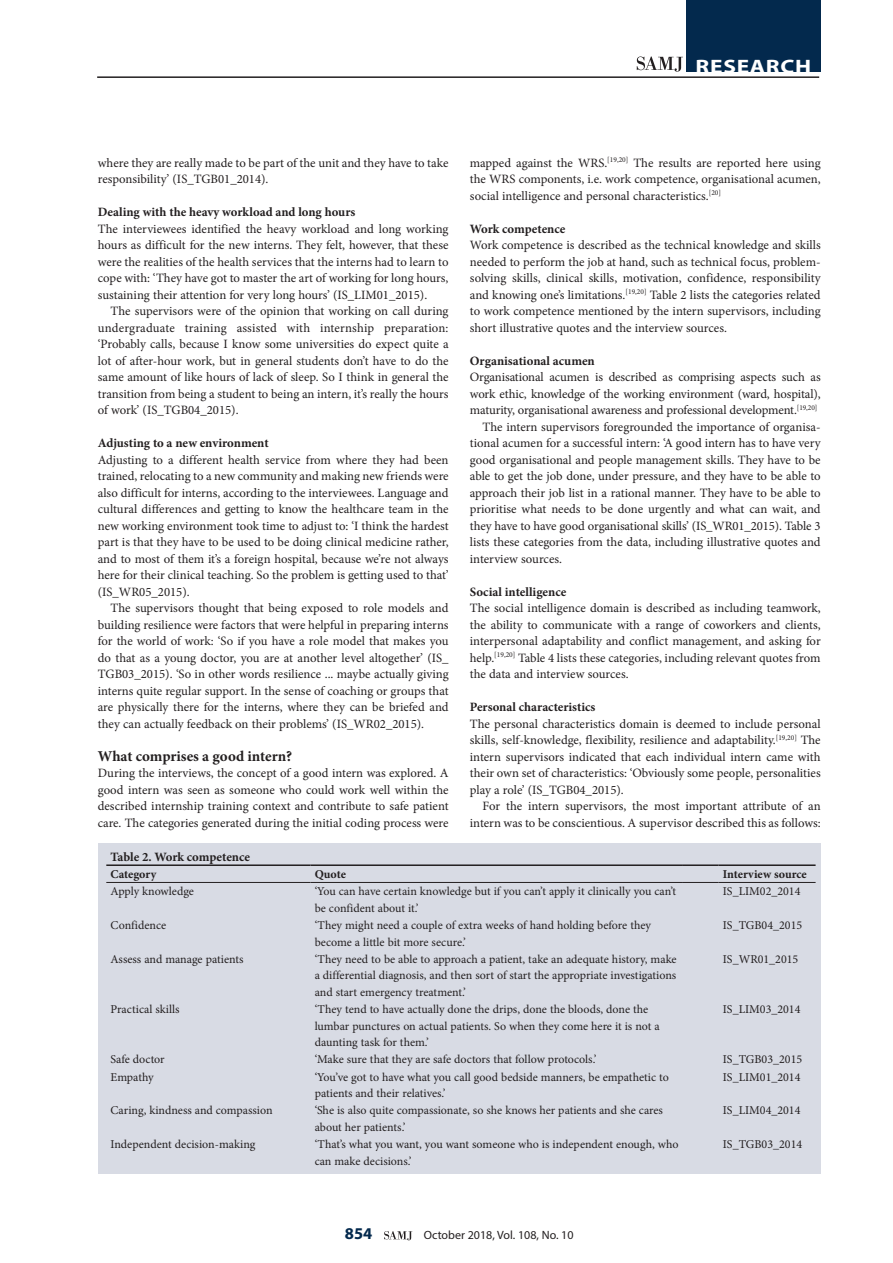
<style>
.page{position:relative;width:893px;height:1263px;background:#fff}
.page>*{position:absolute;margin:0;border:0;box-sizing:border-box;transform-origin:0 0}
.t1{font:700 19.5px "Myriad Pro";letter-spacing:.03em;color:#fff;scale:1.2 1}
.t2{font:700 16.5px "Myriad Pro";color:#03294d}
.C_HEAD{font:700 15px "Minion Pro";color:#231f20}
.BODY_TEXT_1ST_PARAGR{font:12.75px/16.5px "Minion Pro";color:#231f20;text-align:justify}
.BODY_TEXT_INDENT{font:12.75px/16.5px "Minion Pro";color:#231f20;text-align:justify}
.D_HEAD{font:700 12.75px "Minion Pro";color:#231f20}
.TABLE_HEAD{font:700 12.75px "Minion Pro";letter-spacing:-.005em;color:#231f20}
.TABLE_COPY{font:12px/16.5px "Minion Pro";color:#231f20}
.TABLE_FIELD_NAME{font:700 12px "Minion Pro";color:#231f20}
.t3{font:12px "Myriad Pro";color:#231f20}
</style>
<div class="page">
<svg style="left:384px;top:1231px;width:28px;height:9px"></svg>
<hr style="left:97px;top:76px;width:722px;height:2px;background:#231f20">
<div style="left:686px;top:0;width:135px;height:72px;background:#03294d"></div>
<svg style="left:637px;top:57px;width:46px;height:15px"></svg>
<div style="left:98px;top:843px;width:723px;height:330px;background:#d8dbe4"></div>
<hr style="left:106px;top:864px;width:204px;height:2px;background:#231f20">
<hr style="left:310px;top:864px;width:373px;height:2px;background:#231f20">
<hr style="left:683px;top:864px;width:36px;height:2px;background:#231f20">
<hr style="left:719px;top:864px;width:97px;height:2px;background:#231f20">
<hr style="left:106px;top:882px;width:204px;height:1px;background:#231f20">
<hr style="left:310px;top:882px;width:373px;height:1px;background:#231f20">
<hr style="left:683px;top:882px;width:36px;height:1px;background:#231f20">
<hr style="left:719px;top:882px;width:97px;height:1px;background:#231f20">
<h1 class="t1" style="left:696px;top:54px;width:98px">RESEARCH</h1>
<p class="BODY_TEXT_INDENT" style="left:98px;top:154px;width:352px">where they are really made to be part of the unit and they have to take responsibility’ (IS_TGB01_2014).</p>
<h4 class="D_HEAD" style="left:98px;top:203px;width:259px">Dealing with the heavy workload and long hours</h4>
<p class="BODY_TEXT_1ST_PARAGR" style="left:98px;top:220px;width:352px">The interviewees identified the heavy workload and long working hours as difficult for the new interns. They felt, however, that these were the realities of the health services that the interns had to learn to cope with: ‘They have got to master the art of working for long hours, sustaining their attention for very long hours’ (IS_LIM01_2015).</p>
<p class="BODY_TEXT_INDENT" style="left:98px;top:303px;width:352px;text-indent:13px">The supervisors were of the opinion that working on call during undergraduate training assisted with internship preparation: ‘Probably calls, because I know some universities do expect quite a lot of after-hour work, but in general students don’t have to do the same amount of like hours of lack of sleep. So I think in general the transition from being a student to being an intern, it’s really the hours of work’ (IS_TGB04_2015).</p>
<h4 class="D_HEAD" style="left:98px;top:434px;width:172px">Adjusting to a new environment</h4>
<p class="BODY_TEXT_1ST_PARAGR" style="left:98px;top:451px;width:352px">Adjusting to a different health service from where they had been trained, relocating to a new community and making new friends were also difficult for interns, according to the interviewees. Language and cultural differences and getting to know the healthcare team in the new working environment took time to adjust to: ‘I think the hardest part is that they have to be used to be doing clinical medicine rather, and to most of them it’s a foreign hospital, because we’re not always here for their clinical teaching. So the problem is getting used to that’ (IS_WR05_2015).</p>
<p class="BODY_TEXT_INDENT" style="left:98px;top:600px;width:352px;text-indent:13px">The supervisors thought that being exposed to role models and building resilience were factors that were helpful in preparing interns for the world of work: ‘So if you have a role model that makes you do that as a young doctor, you are at another level altogether’ (IS_ TGB03_2015). ‘So in other words resilience ... maybe actually giving interns quite regular support. In the sense of coaching or groups that are physically there for the interns, where they can be briefed and they can actually feedback on their problems’ (IS_WR02_2015).</p>
<h3 class="C_HEAD" style="left:98px;top:745px;width:196px">What comprises a good intern?</h3>
<p class="BODY_TEXT_1ST_PARAGR" style="left:98px;top:765px;width:352px">During the interviews, the concept of a good intern was explored. A good intern was seen as someone who could work well within the described internship training context and contribute to safe patient care. The categories generated during the initial coding process were</p>
<p class="BODY_TEXT_1ST_PARAGR" style="left:470px;top:154px;width:352px">mapped against the WRS.<sup>[19,20]</sup> The results are reported here using the WRS components, i.e. work competence, organisational acumen, social intelligence and personal characteristics.<sup>[20]</sup></p>
<h4 class="D_HEAD" style="left:470px;top:219px;width:97px">Work competence</h4>
<p class="BODY_TEXT_1ST_PARAGR" style="left:470px;top:237px;width:352px">Work competence is described as the technical knowledge and skills needed to perform the job at hand, such as technical focus, problem&shy;solving skills, clinical skills, motivation, confidence, responsibility and knowing one’s limitations.<sup>[19,20]</sup> Table 2 lists the categories related to work competence mentioned by the intern supervisors, including short illustrative quotes and the interview sources.</p>
<h4 class="D_HEAD" style="left:470px;top:351px;width:126px">Organisational acumen</h4>
<p class="BODY_TEXT_1ST_PARAGR" style="left:470px;top:369px;width:352px">Organisational acumen is described as comprising aspects such as work ethic, knowledge of the working environment (ward, hospital), maturity, organisational awareness and professional development.<sup>[19,20]</sup></p>
<p class="BODY_TEXT_INDENT" style="left:470px;top:418px;width:352px;text-indent:13px">The intern supervisors foregrounded the importance of organisa&shy;tional acumen for a successful intern: ‘A good intern has to have very good organisational and people management skills. They have to be able to get the job done, under pressure, and they have to be able to approach their job list in a rational manner. They have to be able to prioritise what needs to be done urgently and what can wait, and they have to have good organisational skills’ (IS_WR01_2015). Table 3 lists these categories from the data, including illustrative quotes and interview sources.</p>
<h4 class="D_HEAD" style="left:470px;top:583px;width:98px">Social intelligence</h4>
<p class="BODY_TEXT_1ST_PARAGR" style="left:470px;top:600px;width:352px">The social intelligence domain is described as including teamwork, the ability to communicate with a range of coworkers and clients, interpersonal adaptability and conflict management, and asking for help.<sup>[19,20]</sup> Table 4 lists these categories, including relevant quotes from the data and interview sources.</p>
<h4 class="D_HEAD" style="left:470px;top:698px;width:127px">Personal characteristics</h4>
<p class="BODY_TEXT_1ST_PARAGR" style="left:470px;top:715px;width:352px">The personal characteristics domain is deemed to include personal skills, self-knowledge, flexibility, resilience and adaptability.<sup>[19,20]</sup> The intern supervisors indicated that each individual intern came with their own set of characteristics: ‘Obviously some people, personalities play a role’ (IS_TGB04_2015).</p>
<p class="BODY_TEXT_INDENT" style="left:470px;top:798px;width:352px;text-align:right">For the intern supervisors, the most important attribute of an intern was to be conscientious. A supervisor described this as follows:</p>
<p class="TABLE_HEAD" style="left:111px;top:848px;width:141px">Table 2. Work competence</p>
<p class="TABLE_FIELD_NAME" style="left:111px;top:866px;width:47px">Category</p>
<p class="TABLE_FIELD_NAME" style="left:315px;top:866px;width:33px">Quote</p>
<p class="TABLE_FIELD_NAME" style="left:723px;top:866px;width:85px">Interview source</p>
<p class="TABLE_COPY" style="left:111px;top:883px;width:85px">Apply knowledge</p>
<p class="TABLE_COPY" style="left:315px;top:883px;width:363px">‘You can have certain knowledge but if you can’t apply it clinically you can’t be confident about it.’</p>
<p class="TABLE_COPY" style="left:723px;top:883px;width:79px">IS_LIM02_2014</p>
<p class="TABLE_COPY" style="left:111px;top:917px;width:57px">Confidence</p>
<p class="TABLE_COPY" style="left:315px;top:917px;width:338px">‘They might need a couple of extra weeks of hand holding before they become a little bit more secure.’</p>
<p class="TABLE_COPY" style="left:723px;top:917px;width:81px">IS_TGB04_2015</p>
<p class="TABLE_COPY" style="left:111px;top:951px;width:134px">Assess and manage patients</p>
<p class="TABLE_COPY" style="left:315px;top:951px;width:363px;text-align:justify">‘They need to be able to approach a patient, take an adequate history, make a differential diagnosis, and then sort of start the appropriate investigations and start emergency treatment.’</p>
<p class="TABLE_COPY" style="left:723px;top:951px;width:77px">IS_WR01_2015</p>
<p class="TABLE_COPY" style="left:111px;top:1001px;width:71px">Practical skills</p>
<p class="TABLE_COPY" style="left:315px;top:1001px;width:347px">‘They tend to have actually done the drips, done the bloods, done the lumbar punctures on actual patients. So when they come here it is not a daunting task for them.’</p>
<p class="TABLE_COPY" style="left:723px;top:1001px;width:79px">IS_LIM03_2014</p>
<p class="TABLE_COPY" style="left:111px;top:1051px;width:56px">Safe doctor</p>
<p class="TABLE_COPY" style="left:315px;top:1051px;width:283px">‘Make sure that they are safe doctors that follow protocols.’</p>
<p class="TABLE_COPY" style="left:723px;top:1051px;width:81px">IS_TGB03_2015</p>
<p class="TABLE_COPY" style="left:111px;top:1068px;width:45px">Empathy</p>
<p class="TABLE_COPY" style="left:315px;top:1068px;width:356px">‘You’ve got to have what you call good bedside manners, be empathetic to patients and their relatives.’</p>
<p class="TABLE_COPY" style="left:723px;top:1068px;width:79px">IS_LIM01_2014</p>
<p class="TABLE_COPY" style="left:111px;top:1102px;width:164px">Caring, kindness and compassion</p>
<p class="TABLE_COPY" style="left:315px;top:1102px;width:350px">‘She is also quite compassionate, so she knows her patients and she cares about her patients.’</p>
<p class="TABLE_COPY" style="left:723px;top:1102px;width:79px">IS_LIM04_2014</p>
<p class="TABLE_COPY" style="left:111px;top:1136px;width:146px">Independent decision-making</p>
<p class="TABLE_COPY" style="left:315px;top:1136px;width:365px">‘That’s what you want, you want someone who is independent enough, who can make decisions.’</p>
<p class="TABLE_COPY" style="left:723px;top:1136px;width:81px">IS_TGB03_2014</p>
<p class="t2" style="left:345px;top:1223px;width:29px">854</p>
<p class="t3" style="left:424px;top:1228px;width:151px">October 2018, Vol. 108, No. 10</p>
</div>
